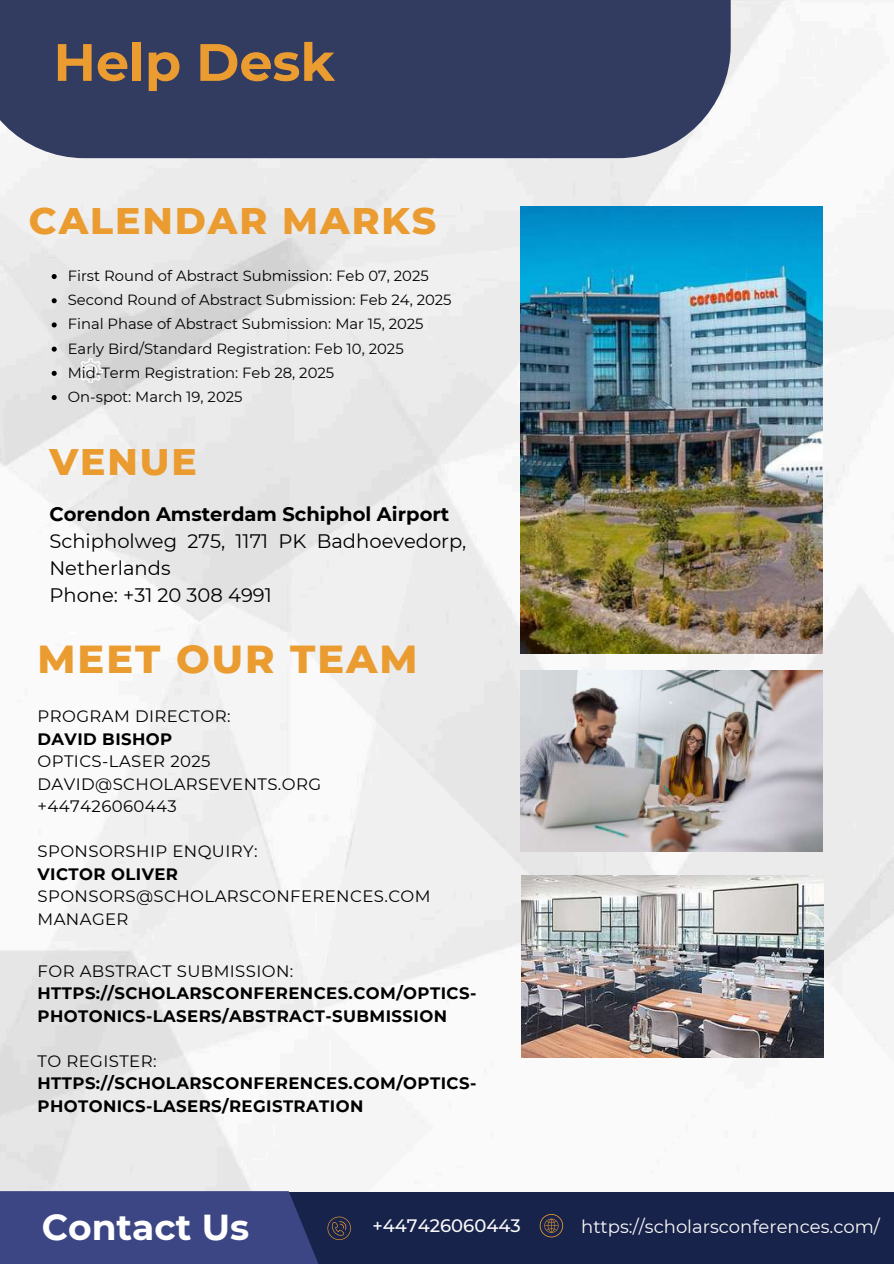
<style>
.page{position:relative;width:894px;height:1264px;background:#fff}
.page>*{position:absolute;margin:0;border:0;box-sizing:border-box;transform-origin:0 0}
.t1{font:700 52.5px "Montserrat";color:#eb9c31}
.t2{font:800 39.9px "Montserrat";letter-spacing:.05em;color:#eb9c31}
.t3{font:800 37.8px "Montserrat";letter-spacing:.05em;color:#eb9c31}
.t4{font:700 36px "Montserrat";color:#fff}
.t5{font:19.5px/27px "Montserrat";color:#000}
.t6{font:700 19.5px "Montserrat";color:#000}
.t7{font:18px "Montserrat";color:#fafafa}
.t8{font:500 18px "Montserrat";color:#fafafa}
.t9{font:700 16.5px/22.5px "Montserrat";letter-spacing:.025em;color:#000}
.t10{font:16.5px/22.5px "Montserrat";letter-spacing:.025em;color:#000}
.t11{font:14.85px/24.2px "Montserrat";color:#000}
</style>
<div class="page">
<img style="left:0;top:0;width:893px;height:1191px">
<div style="left:208px;top:1191px;width:685px;height:72px;background:#18234b"></div>
<svg style="left:0;top:1191px;width:452px;height:72px;fill:#3d4685"></svg>
<svg style="left:539px;top:1214px;width:24px;height:23px"></svg>
<svg style="left:327px;top:1216px;width:24px;height:23px"></svg>
<svg style="left:78px;top:358px;width:25px;height:25px"></svg>
<div style="left:0;top:0;width:730px;height:158px;background:#323b60"></div>
<img style="left:520px;top:206px;width:302px;height:447px">
<img style="left:520px;top:670px;width:302px;height:181px">
<img style="left:521px;top:875px;width:301px;height:182px">
<svg style="left:52px;top:274px;width:5px;height:5px"></svg>
<svg style="left:52px;top:298px;width:5px;height:5px"></svg>
<svg style="left:52px;top:322px;width:5px;height:5px"></svg>
<svg style="left:52px;top:346px;width:5px;height:5px"></svg>
<svg style="left:52px;top:371px;width:5px;height:5px"></svg>
<svg style="left:52px;top:395px;width:5px;height:5px"></svg>
<h1 class="t1" style="left:53px;top:30px;width:283px">Help Desk</h1>
<h3 class="t3" style="left:29px;top:197px;width:409px">CALENDAR MARKS</h3>
<p class="t11" style="left:68px;top:264px;width:385px">First Round of Abstract Submission: Feb 07, 2025<br>Second Round of Abstract Submission: Feb 24, 2025<br>Final Phase of Abstract Submission: Mar 15, 2025<br>Early Bird/Standard Registration: Feb 10, 2025<br>Mid-Term Registration: Feb 28, 2025<br>On-spot: March 19, 2025</p>
<h3 class="t3" style="left:49px;top:438px;width:149px">VENUE</h3>
<h3 class="t6" style="left:49px;top:501px;width:401px">Corendon Amsterdam Schiphol Airport</h3>
<h3 class="t5" style="left:49px;top:527px;width:418px">Schipholweg 275, 1171 PK Badhoevedorp,<br>Netherlands<br>Phone: +31 20 308 4991</h3>
<h2 class="t2" style="left:38px;top:634px;width:381px">MEET OUR TEAM</h2>
<p class="t10" style="left:38px;top:705px;width:194px">PROGRAM DIRECTOR:</p>
<p class="t9" style="left:38px;top:727px;width:136px">DAVID BISHOP</p>
<p class="t10" style="left:38px;top:750px;width:285px">OPTICS-LASER 2025<br>DAVID@SCHOLARSEVENTS.ORG +447426060443</p>
<p class="t10" style="left:38px;top:840px;width:221px">SPONSORSHIP ENQUIRY:</p>
<p class="t9" style="left:38px;top:862px;width:142px">VICTOR OLIVER</p>
<p class="t10" style="left:38px;top:885px;width:394px">SPONSORS@SCHOLARSCONFERENCES.COM<br>MANAGER</p>
<p class="t10" style="left:38px;top:959px;width:257px">FOR ABSTRACT SUBMISSION:</p>
<p class="t9" style="left:38px;top:982px;width:440px">HTTPS://SCHOLARSCONFERENCES.COM/OPTICS-<br>PHOTONICS-LASERS/ABSTRACT-SUBMISSION</p>
<p class="t10" style="left:38px;top:1049px;width:120px">TO REGISTER:</p>
<p class="t9" style="left:38px;top:1072px;width:440px">HTTPS://SCHOLARSCONFERENCES.COM/OPTICS-<br>PHOTONICS-LASERS/REGISTRATION</p>
<h3 class="t4" style="left:42px;top:1204px;width:209px">Contact Us</h3>
<p class="t8" style="left:372px;top:1213px;width:150px">+447426060443</p>
<p class="t7" style="left:581px;top:1215px;width:300px">https://scholarsconferences.com/</p>
</div>
